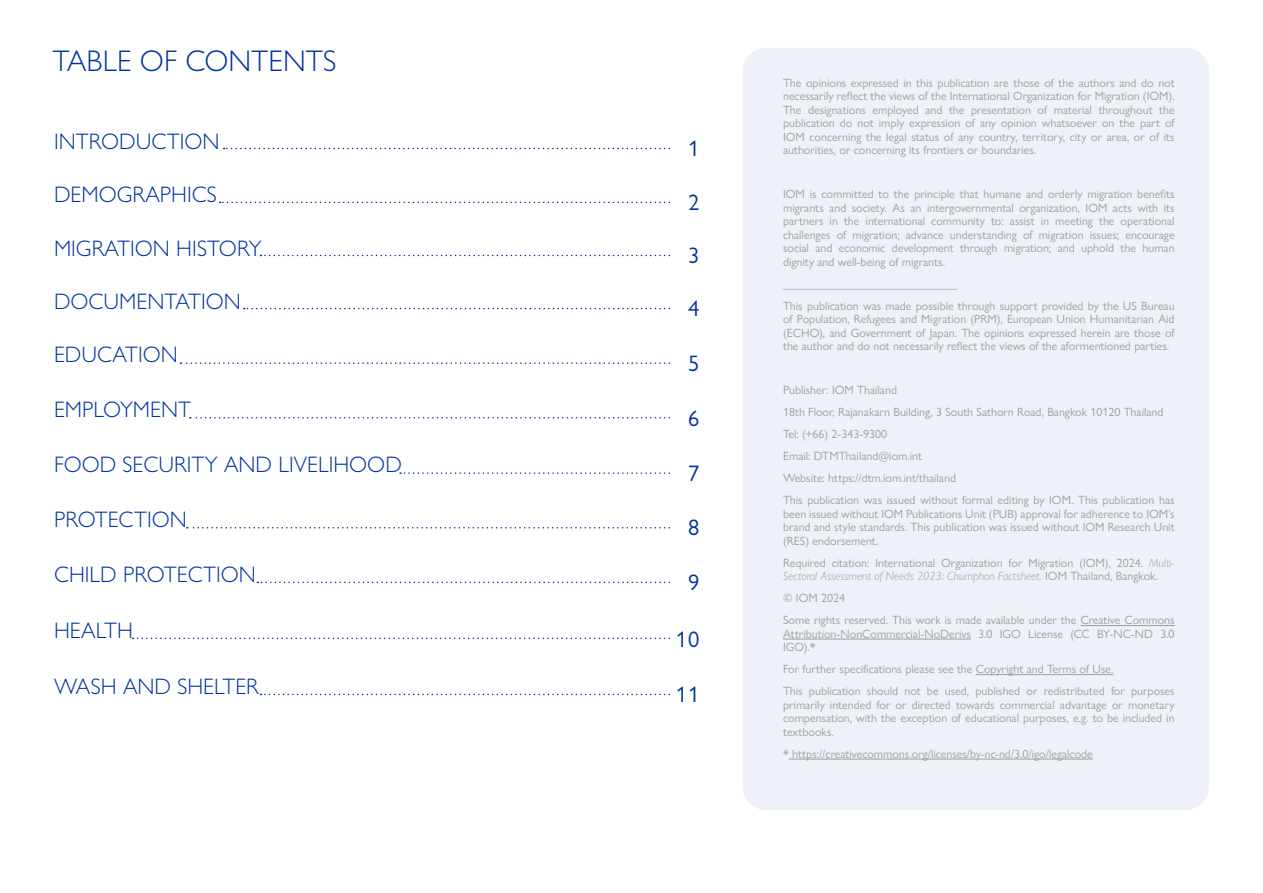
<style>
.page{position:relative;width:1263px;height:893px;background:#fff}
.page>*{position:absolute;margin:0;border:0;box-sizing:border-box;transform-origin:0 0}
.IOM_Main_Title{font:300 30px "Gill Sans Nova";color:#0033a0}
.IOM_Main_Title-2{font:300 22.5px "Gill Sans Nova";color:#0033a0}
.t1{font:22.5px "Gill Sans Nova";color:#0033a0}
.IOM_body_text{font:12px/13.5px "Gill Sans Nova";color:#9d9ea0;text-align:justify}
.s1{font-weight:300;font-style:italic}
</style>
<div class="page">
<div style="left:743px;top:48px;width:466px;height:762px;background:#eef1f8;border-radius:23px"></div>
<svg style="left:224px;top:148px;width:446px;height:1px"></svg>
<svg style="left:220px;top:202px;width:450px;height:1px"></svg>
<svg style="left:260px;top:255px;width:410px;height:1px"></svg>
<svg style="left:244px;top:308px;width:427px;height:1px"></svg>
<svg style="left:180px;top:362px;width:490px;height:2px"></svg>
<svg style="left:190px;top:417px;width:481px;height:2px"></svg>
<svg style="left:400px;top:472px;width:270px;height:2px"></svg>
<svg style="left:187px;top:527px;width:483px;height:1px"></svg>
<svg style="left:257px;top:582px;width:414px;height:1px"></svg>
<svg style="left:133px;top:638px;width:537px;height:1px"></svg>
<svg style="left:260px;top:694px;width:410px;height:1px"></svg>
<hr style="left:1080px;top:625px;width:95px;height:1px;background:#9d9ea0">
<hr style="left:783px;top:639px;width:188px;height:1px;background:#9d9ea0">
<hr style="left:976px;top:674px;width:137px;height:1px;background:#9d9ea0">
<hr style="left:789px;top:759px;width:304px;height:1px;background:#9d9ea0">
<p class="IOM_Main_Title" style="left:53px;top:43px;width:285px">TABLE OF CONTENTS</p>
<p class="IOM_Main_Title-2" style="left:54px;top:128px;width:167px">INTRODUCTION</p>
<p class="IOM_Main_Title-2" style="left:54px;top:181px;width:164px">DEMOGRAPHICS</p>
<p class="IOM_Main_Title-2" style="left:54px;top:235px;width:209px">MIGRATION HISTORY</p>
<p class="IOM_Main_Title-2" style="left:54px;top:288px;width:188px">DOCUMENTATION</p>
<p class="IOM_Main_Title-2" style="left:54px;top:341px;width:125px">EDUCATION</p>
<p class="IOM_Main_Title-2" style="left:54px;top:396px;width:139px">EMPLOYMENT</p>
<p class="IOM_Main_Title-2" style="left:54px;top:451px;width:349px">FOOD SECURITY AND LIVELIHOOD</p>
<p class="IOM_Main_Title-2" style="left:54px;top:506px;width:134px">PROTECTION</p>
<p class="IOM_Main_Title-2" style="left:54px;top:560px;width:203px">CHILD PROTECTION</p>
<p class="IOM_Main_Title-2" style="left:54px;top:617px;width:80px">HEALTH</p>
<p class="IOM_Main_Title-2" style="left:54px;top:672px;width:206px">WASH AND SHELTER</p>
<p class="t1" style="left:688px;top:135px;width:13px">1</p>
<p class="t1" style="left:688px;top:188px;width:13px">2</p>
<p class="t1" style="left:688px;top:242px;width:13px">3</p>
<p class="t1" style="left:688px;top:295px;width:13px">4</p>
<p class="t1" style="left:688px;top:349px;width:13px">5</p>
<p class="t1" style="left:688px;top:405px;width:13px">6</p>
<p class="t1" style="left:688px;top:459px;width:13px">7</p>
<p class="t1" style="left:688px;top:514px;width:13px">8</p>
<p class="t1" style="left:688px;top:568px;width:13px">9</p>
<p class="t1" style="left:676px;top:626px;width:25px">10</p>
<p class="t1" style="left:676px;top:680px;width:25px">11</p>
<p class="IOM_body_text" style="left:783px;top:76px;width:393px">The opinions expressed in this publication are those of the authors and do not necessarily reflect the views of the International Organization for Migration (IOM).<br>The designations employed and the presentation of material throughout the publication do not imply expression of any opinion whatsoever on the part of IOM concerning the legal status of any country, territory, city or area, or of its authorities, or concerning its frontiers or boundaries.</p>
<p class="IOM_body_text" style="left:783px;top:187px;width:393px">IOM is committed to the principle that humane and orderly migration benefits migrants and society. As an intergovernmental organization, IOM acts with its partners in the international community to: assist in meeting the operational challenges of migration; advance understanding of migration issues; encourage social and economic development through migration; and uphold the human dignity and well-being of migrants.</p>
<p class="IOM_body_text" style="left:783px;top:277px;width:175px">_____________________________</p>
<p class="IOM_body_text" style="left:783px;top:299px;width:393px">This publication was made possible through support provided by the US Bureau of Population, Refugees and Migration (PRM), European Union Humanitarian Aid (ECHO), and Government of Japan. The opinions expressed herein are those of the author and do not necessarily reflect the views of the aformentioned parties.</p>
<p class="IOM_body_text" style="left:783px;top:383px;width:115px">Publisher: IOM Thailand</p>
<p class="IOM_body_text" style="left:783px;top:405px;width:382px">18th Floor, Rajanakarn Building, 3 South Sathorn Road, Bangkok 10120 Thailand</p>
<p class="IOM_body_text" style="left:783px;top:427px;width:106px">Tel: (+66) 2-343-9300</p>
<p class="IOM_body_text" style="left:783px;top:449px;width:140px">Email: DTMThailand@iom.int</p>
<p class="IOM_body_text" style="left:783px;top:471px;width:174px">Website: https://dtm.iom.int/thailand</p>
<p class="IOM_body_text" style="left:783px;top:493px;width:393px">This publication was issued without formal editing by IOM. This publication has been issued without IOM Publications Unit (PUB) approval for adherence to IOM’s brand and style standards. This publication was issued without IOM Research Unit (RES) endorsement.</p>
<p class="IOM_body_text" style="left:783px;top:556px;width:393px">Required citation: International Organization for Migration (IOM), 2024. <span class="s1">Multi-<br>Sectoral Assessment of Needs 2023: Chumphon Factsheet.</span> IOM Thailand, Bangkok.</p>
<p class="IOM_body_text" style="left:783px;top:591px;width:63px">© IOM 2024</p>
<p class="IOM_body_text" style="left:783px;top:613px;width:393px">Some rights reserved. This work is made available under the Creative Commons Attribution-NonCommercial-NoDerivs 3.0 IGO License (CC BY-NC-ND 3.0<br>IGO).*</p>
<p class="IOM_body_text" style="left:783px;top:662px;width:332px">For further specifications please see the Copyright and Terms of Use.</p>
<p class="IOM_body_text" style="left:783px;top:684px;width:393px">This publication should not be used, published or redistributed for purposes primarily intended for or directed towards commercial advantage or monetary compensation, with the exception of educational purposes, e.g. to be included in textbooks.</p>
<p class="IOM_body_text" style="left:783px;top:747px;width:311px">* https://creativecommons.org/licenses/by-nc-nd/3.0/igo/legalcode</p>
</div>
